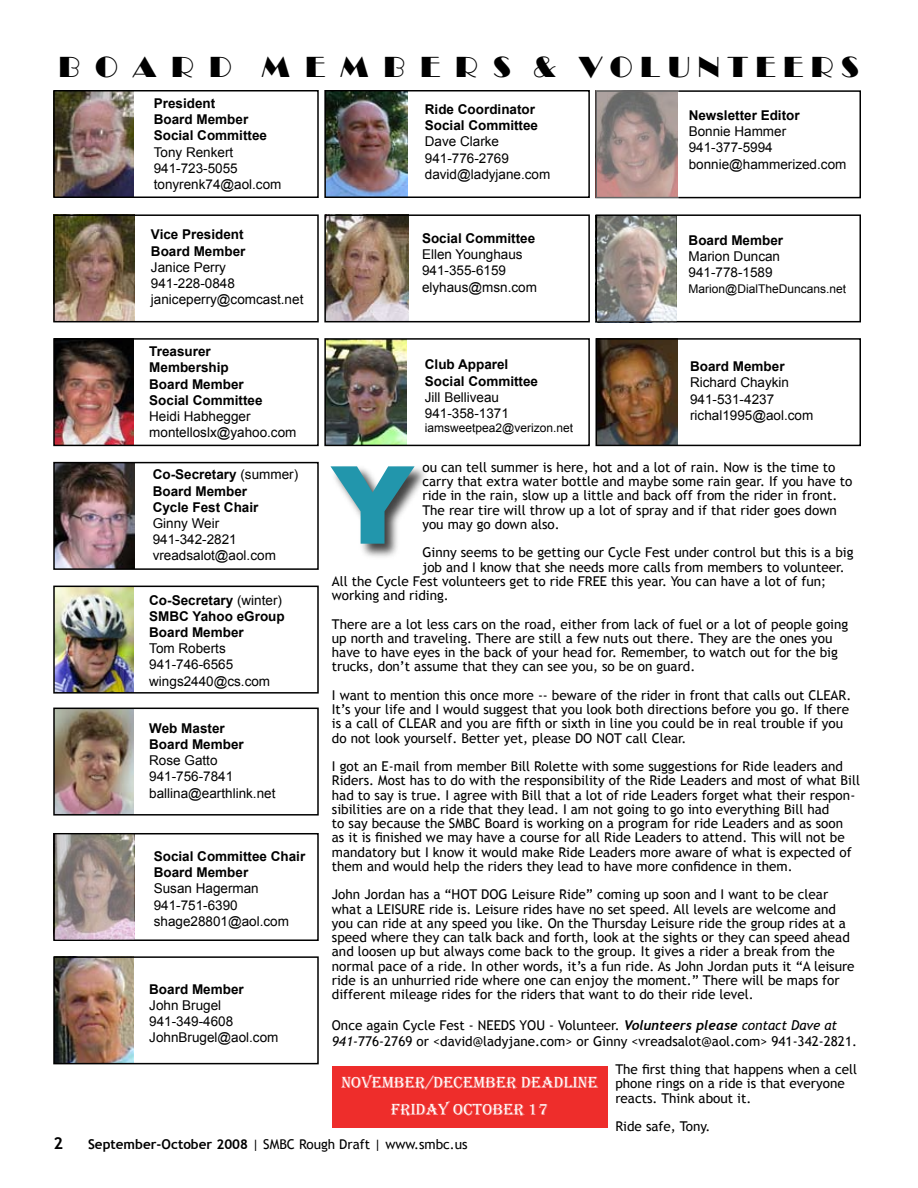
<style>
.page{position:relative;width:918px;height:1188px;background:#fff}
.page>*{position:absolute;margin:0;border:0;box-sizing:border-box;transform-origin:0 0}
.t1{font:900 108px "Arial";color:#2296ac}
.t2{font:30px "Broadway";color:#000}
.t3{font:16.5px/27px "Algerian";color:#fff}
.t4{font:700 16.5px "Trebuchet MS";color:#000}
.t5{font:13.5px/14.2px "Trebuchet MS";color:#000}
.t6{font:13.5px/16.2px "Arial";color:#000}
.t7{font:700 13.5px/16.2px "Arial";color:#000}
.t8{font:12px "Arial";color:#000}
.s1{font-weight:400}
.s2{font-family:"Trebuchet";font-weight:700;font-style:italic}
.s3{font-style:italic}
.s4{font-weight:700}
</style>
<div class="page">
<img style="left:56px;top:217px;width:79px;height:102px">
<img style="left:56px;top:589px;width:78px;height:102px">
<div style="left:53px;top:586px;width:266px;height:108px;border:2px solid #000"></div>
<div style="left:53px;top:214px;width:266px;height:108px;border:2px solid #000"></div>
<img style="left:56px;top:959px;width:78px;height:102px">
<div style="left:53px;top:956px;width:266px;height:108px;border:2px solid #000"></div>
<img style="left:56px;top:711px;width:78px;height:102px">
<div style="left:53px;top:708px;width:266px;height:108px;border:2px solid #000"></div>
<svg style="left:133px;top:341px;width:1px;height:102px"></svg>
<img style="left:56px;top:341px;width:77px;height:102px">
<div style="left:53px;top:338px;width:266px;height:108px;border:2px solid #000"></div>
<img style="left:56px;top:465px;width:79px;height:102px">
<div style="left:53px;top:462px;width:266px;height:108px;border:2px solid #000"></div>
<div style="left:53px;top:833px;width:266px;height:108px;border:2px solid #000"></div>
<img style="left:56px;top:93px;width:78px;height:102px">
<div style="left:53px;top:90px;width:266px;height:108px;border:2px solid #000"></div>
<img style="left:599px;top:341px;width:78px;height:102px">
<div style="left:596px;top:338px;width:265px;height:108px;border:2px solid #000"></div>
<div style="left:596px;top:214px;width:265px;height:108px;border:2px solid #000"></div>
<img style="left:327px;top:341px;width:79px;height:102px">
<div style="left:324px;top:338px;width:266px;height:108px;border:2px solid #000"></div>
<img style="left:327px;top:217px;width:81px;height:102px">
<div style="left:324px;top:214px;width:266px;height:108px;border:2px solid #000"></div>
<div style="left:332px;top:1066px;width:276px;height:62px;background:#ee2d2b"></div>
<img style="left:327px;top:93px;width:80px;height:102px">
<div style="left:596px;top:90px;width:265px;height:108px;border:2px solid #000"></div>
<svg style="left:596px;top:90px;width:83px;height:109px;background:#9f8b88"></svg>
<div style="left:324px;top:90px;width:266px;height:108px;border:2px solid #000"></div>
<div style="left:330px;top:464px;width:100px;height:97px;background:#000;opacity:.75"></div>
<svg style="left:55px;top:834px;width:80px;height:106px;background:#a19391"></svg>
<svg style="left:597px;top:216px;width:80px;height:106px;background:#9d9690"></svg>
<h2 class="t2" style="left:59px;top:49px;width:802px">B O A R D M E M B E R S &amp; V O L U N T E E R S</h2>
<p class="t7" style="left:154px;top:96px;width:115px">President<br>Board Member<br>Social Committee</p>
<p class="t6" style="left:154px;top:144px;width:129px">Tony Renkert<br>941-723-5055 tonyrenk74@aol.com</p>
<p class="t7" style="left:151px;top:227px;width:96px">Vice President<br>Board Member</p>
<p class="t6" style="left:151px;top:259px;width:154px">Janice Perry<br>941-228-0848 janiceperry@comcast.net</p>
<p class="t7" style="left:149px;top:344px;width:115px">Treasurer<br>Membership<br>Board Member<br>Social Committee</p>
<p class="t6" style="left:149px;top:408px;width:149px">Heidi Habhegger montelloslx@yahoo.com</p>
<p class="t7" style="left:153px;top:467px;width:147px">Co-Secretary <span class="s1">(summer)<br></span>Board Member<br>Cycle Fest Chair</p>
<p class="t6" style="left:153px;top:515px;width:125px">Ginny Weir<br>941-342-2821 vreadsalot@aol.com</p>
<p class="t7" style="left:149px;top:592px;width:137px">Co-Secretary <span class="s1">(winter)<br></span>SMBC Yahoo eGroup<br>Board Member</p>
<p class="t6" style="left:149px;top:641px;width:122px">Tom Roberts<br>941-746-6565 wings2440@cs.com</p>
<p class="t7" style="left:149px;top:720px;width:96px">Web Master<br>Board Member</p>
<p class="t6" style="left:149px;top:753px;width:128px">Rose Gatto<br>941-756-7841 ballina@earthlink.net</p>
<p class="t7" style="left:154px;top:849px;width:153px">Social Committee Chair<br>Board Member</p>
<p class="t6" style="left:154px;top:881px;width:137px">Susan Hagerman<br>941-751-6390 shage28801@aol.com</p>
<p class="t7" style="left:149px;top:981px;width:96px">Board Member</p>
<p class="t6" style="left:149px;top:997px;width:131px">John Brugel<br>941-349-4608<br>JohnBrugel@aol.com</p>
<p class="t7" style="left:425px;top:102px;width:115px">Ride Coordinator<br>Social Committee</p>
<p class="t6" style="left:425px;top:134px;width:127px">Dave Clarke<br>941-776-2769 david@ladyjane.com</p>
<p class="t7" style="left:422px;top:231px;width:115px">Social Committee</p>
<p class="t6" style="left:422px;top:246px;width:116px">Ellen Younghaus<br>941-355-6159 elyhaus@msn.com</p>
<p class="t7" style="left:425px;top:357px;width:115px">Club Apparel<br>Social Committee</p>
<p class="t6" style="left:425px;top:389px;width:86px">Jill Belliveau<br>941-358-1371</p>
<p class="t8" style="left:425px;top:420px;width:150px">iamsweetpea2@verizon.net</p>
<p class="t7" style="left:689px;top:108px;width:113px">Newsletter Editor</p>
<p class="t6" style="left:689px;top:124px;width:159px">Bonnie Hammer<br>941-377-5994 bonnie@hammerized.com</p>
<p class="t7" style="left:689px;top:232px;width:96px">Board Member</p>
<p class="t6" style="left:689px;top:248px;width:93px">Marion Duncan<br>941-778-1589</p>
<p class="t8" style="left:689px;top:281px;width:159px">Marion@DialTheDuncans.net</p>
<p class="t7" style="left:690px;top:359px;width:96px">Board Member</p>
<p class="t6" style="left:690px;top:375px;width:125px">Richard Chaykin<br>941-531-4237 richal1995@aol.com</p>
<p class="t5" style="left:422px;top:460px;width:432px">ou can tell summer is here, hot and a lot of rain. Now is the time to carry that extra water bottle and maybe some rain gear. If you have to ride in the rain, slow up a little and back off from the rider in front.<br>The rear tire will throw up a lot of spray and if that rider goes down you may go down also.</p>
<p class="t5" style="left:422px;top:546px;width:433px">Ginny seems to be getting our Cycle Fest under control but this is a big</p>
<p class="t5" style="left:422px;top:560px;width:424px">job and I know that she needs more calls from members to volunteer.</p>
<p class="t5" style="left:332px;top:574px;width:496px">All the Cycle Fest volunteers get to ride FREE this year. You can have a lot of fun;</p>
<p class="t5" style="left:332px;top:588px;width:119px">working and riding.</p>
<p class="t5" style="left:332px;top:617px;width:518px">There are a lot less cars on the road, either from lack of fuel or a lot of people going up north and traveling. There are still a few nuts out there. They are the ones you have to have eyes in the back of your head for. Remember, to watch out for the big trucks, don’t assume that they can see you, so be on guard.</p>
<p class="t5" style="left:332px;top:688px;width:521px">I want to mention this once more -- beware of the rider in front that calls out CLEAR.<br>It’s your life and I would suggest that you look both directions before you go. If there is a call of CLEAR and you are fifth or sixth in line you could be in real trouble if you do not look yourself. Better yet, please DO NOT call Clear.</p>
<p class="t5" style="left:332px;top:759px;width:530px">I got an E-mail from member Bill Rolette with some suggestions for Ride leaders and Riders. Most has to do with the responsibility of the Ride Leaders and most of what Bill had to say is true. I agree with Bill that a lot of ride Leaders forget what their respon&shy;sibilities are on a ride that they lead. I am not going to go into everything Bill had<br>to say because the SMBC Board is working on a program for ride Leaders and as soon<br>as it is finished we may have a course for all Ride Leaders to attend. This will not be mandatory but I know it would make Ride Leaders more aware of what is expected of them and would help the riders they lead to have more confidence in them.</p>
<p class="t5" style="left:332px;top:888px;width:524px">John Jordan has a “HOT DOG Leisure Ride” coming up soon and I want to be clear what a LEISURE ride is. Leisure rides have no set speed. All levels are welcome and you can ride at any speed you like. On the Thursday Leisure ride the group rides at a speed where they can talk back and forth, look at the sights or they can speed ahead and loosen up but always come back to the group. It gives a rider a break from the normal pace of a ride. In other words, it’s a fun ride. As John Jordan puts it “A leisure ride is an unhurried ride where one can enjoy the moment.” There will be maps for different mileage rides for the riders that want to do their ride level.</p>
<p class="t5" style="left:332px;top:1017px;width:527px;line-height:16.2px">Once again Cycle Fest - NEEDS YOU - Volunteer. <span class="s2">Volunteers please</span> <span class="s3">contact Dave at<br>941-</span>776-2769 or &lt;david@ladyjane.com&gt; or Ginny &lt;vreadsalot@aol.com&gt; 941-342-2821.</p>
<p class="t5" style="left:615px;top:1063px;width:243px">The first thing that happens when a cell phone rings on a ride is that everyone reacts. Think about it.</p>
<p class="t5" style="left:615px;top:1120px;width:97px">Ride safe, Tony.</p>
<h1 class="t1" style="left:330px;top:427px;width:86px">Y</h1>
<p class="t3" style="left:391px;top:1070px;width:208px;text-indent:-50px">NOVEMBER/DECEMBER DEADLINE<br>Frida</p>
<p class="t3" style="left:438px;top:1097px;width:111px">y OCTOBER 17</p>
<p class="t4" style="left:54px;top:1133px;width:11px">2</p>
<p class="t5" style="left:88px;top:1137px;width:381px"><span class="s4">September-October 2008</span> | SMBC Rough Draft | www.smbc.us</p>
</div>
